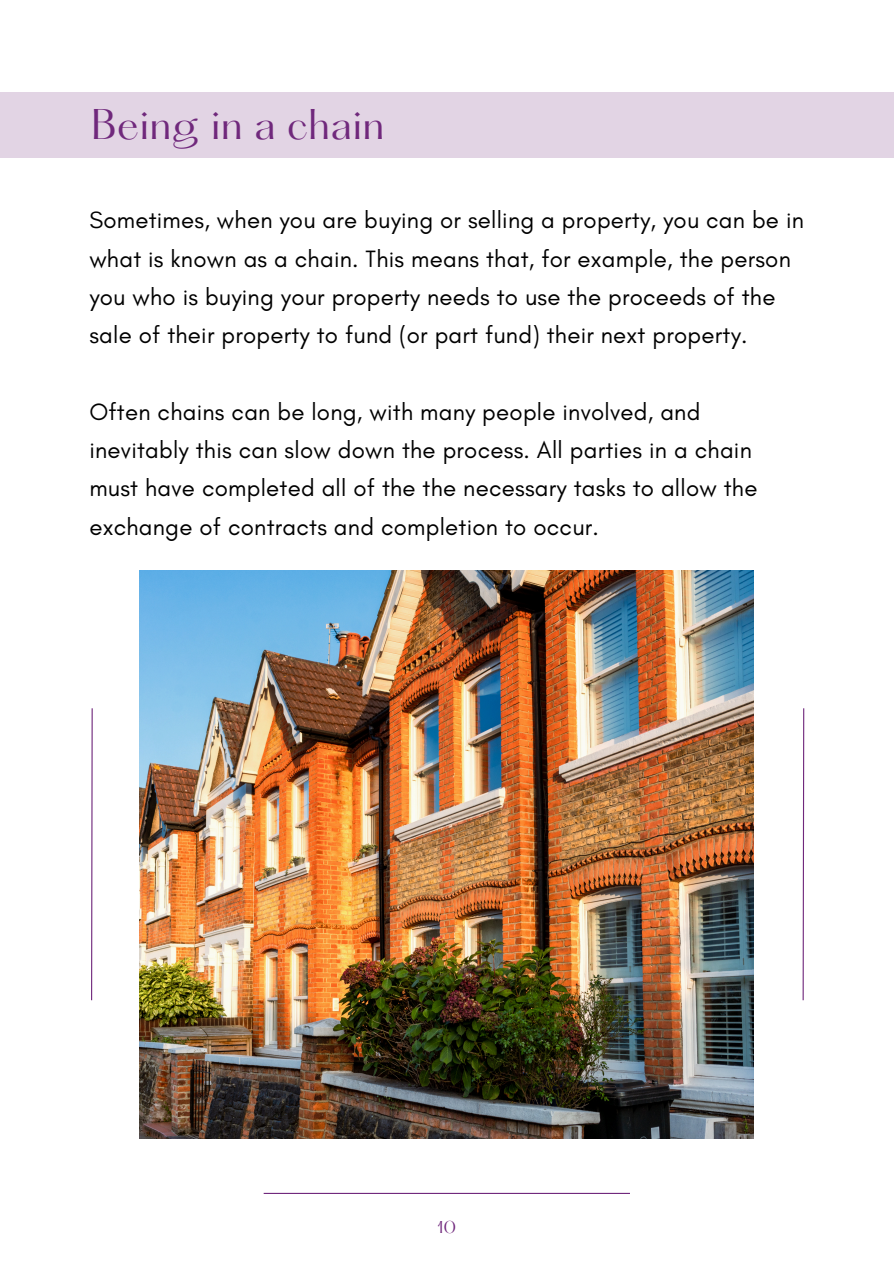
<style>
.page{position:relative;width:894px;height:1264px;background:#fff}
.page>*{position:absolute;margin:0;border:0;box-sizing:border-box;transform-origin:0 0}
.t1{font:37.5px "Hatton";letter-spacing:.01em;color:#70287c}
.t2{font:24px/38.2px "Glacial Indifference";letter-spacing:.01em;color:#000}
.t3{font:15px "Hatton";color:#70287c}
</style>
<div class="page">
<hr style="left:263px;top:1192px;width:366px;height:1px;background:#70287c">
<div style="left:0;top:92px;width:893px;height:66px;background:#e2d4e4"></div>
<img style="left:140px;top:570px;width:613px;height:568px">
<svg style="left:91px;top:708px;width:2px;height:293px"></svg>
<svg style="left:802px;top:708px;width:2px;height:293px"></svg>
<p class="t1" style="left:92px;top:106px;width:294px">Being in a chain</p>
<p class="t2" style="left:89px;top:201px;width:716px">Sometimes, when you are buying or selling a property, you can be in what is known as a chain. This means that, for example, the person you who is buying your property needs to use the proceeds of the sale of their property to fund (or part fund) their next property.</p>
<p class="t2" style="left:89px;top:392px;width:669px">Often chains can be long, with many people involved, and inevitably this can slow down the process. All parties in a chain must have completed all of the the necessary tasks to allow the exchange of contracts and completion to occur.</p>
<h1 class="t3" style="left:437px;top:1219px;width:20px">10</h1>
</div>
